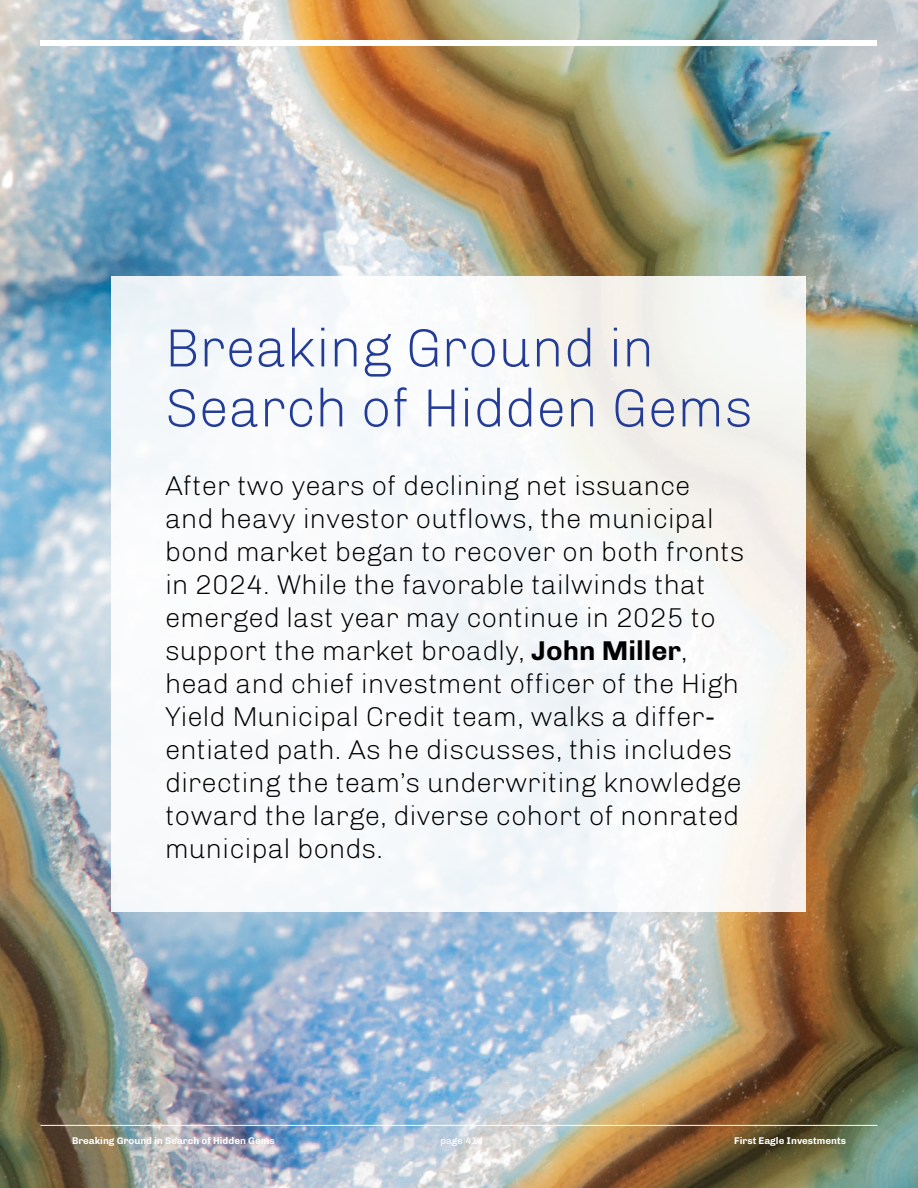
<style>
.page{position:relative;width:918px;height:1188px;background:#fff}
.page>*{position:absolute;margin:0;border:0;box-sizing:border-box;transform-origin:0 0}
.FE_Divider_Title{font:61.5px/60px "FE Chivo Air";color:#233c98}
.FE_Divider_Intro{font:31.5px/33px "FE Chivo Air";color:#000}
.t1{font:700 11.25px "FE Chivo Water";color:#fff}
.t2{font:11.25px "FE Chivo Water";color:#fff}
.s1{font-weight:700}
</style>
<div class="page">
<img style="left:0;top:0;width:918px;height:1188px">
<hr style="left:40px;top:1125px;width:838px;height:1px;background:#fff">
<div style="left:40px;top:40px;width:838px;height:6px;background:#fff"></div>
<div style="left:112px;top:276px;width:694px;height:636px;background:linear-gradient(to right,#f8fbfe,#f5f4f2)"></div>
<p class="FE_Divider_Title" style="left:165px;top:314px;width:589px">Breaking Ground in<br>Search of Hidden Gems</p>
<p class="FE_Divider_Intro" style="left:165px;top:467px;width:581px">After two years of declining net issuance and heavy investor outflows, the municipal bond market began to recover on both fronts in 2024. While the favorable tailwinds that emerged last year may continue in 2025 to support the market broadly, <span class="s1">John Miller</span>, head and chief investment officer of the High Yield Municipal Credit team, walks a differ&shy;entiated path. As he discusses, this includes directing the team’s underwriting knowledge toward the large, diverse cohort of nonrated municipal bonds.</p>
<p class="t1" style="left:72px;top:1133px;width:204px">Breaking Ground in Search of Hidden Gems</p>
<p class="t2" style="left:440px;top:1133px;width:39px">page 41</p>
<p class="t1" style="left:734px;top:1133px;width:113px">First Eagle Investments</p>
</div>
